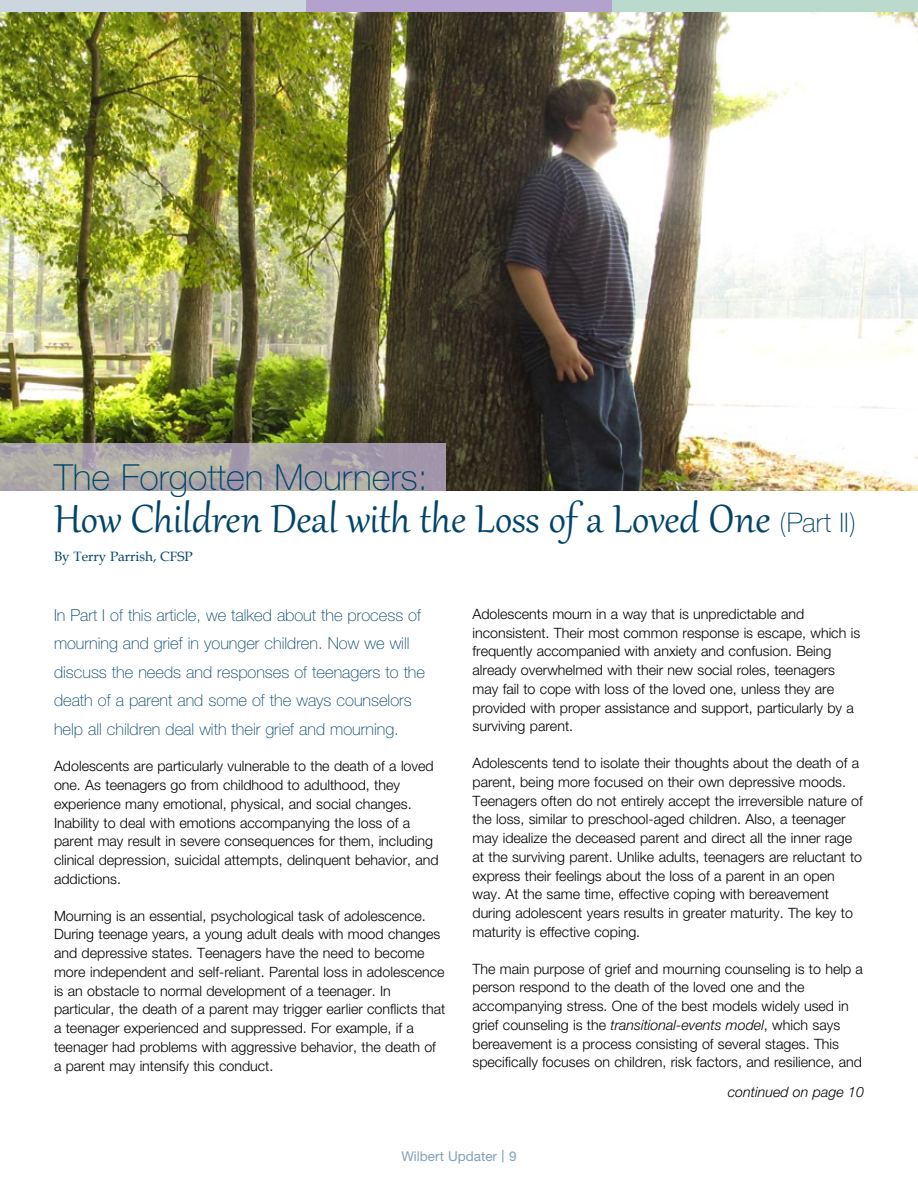
<style>
.page{position:relative;width:918px;height:1188px;background:#fff}
.page>*{position:absolute;margin:0;border:0;box-sizing:border-box;transform-origin:0 0}
.t1{font:48px "Gabriola";color:#00446a}
.t2{font:100 36px "Helvetica Neue";color:#00446a}
.t3{font:100 16.5px/28.5px "Helvetica Neue";color:#00446a}
.t4{font:300 14.25px/18.8px "Helvetica Neue";color:#000}
.t5{font:italic 300 14.25px "Helvetica Neue";color:#000}
.t6{font:13.5px "Book Antiqua";color:#00446a}
.t7{font:13.5px "Helvetica Neue";color:#80a1b6}
.s1{font-family:"Helvetica Neue";font-weight:100;font-size:27px}
.s2{font-style:italic}
.s3{font-size:16.5px}
</style>
<div class="page">
<div style="left:0;top:0;width:306px;height:12px;background:#cbd6df"></div>
<div style="left:306px;top:0;width:306px;height:12px;background:#b3a2ce"></div>
<div style="left:612px;top:0;width:306px;height:12px;background:#b9dacc"></div>
<img style="left:0;top:12px;width:918px;height:478px">
<svg style="left:0;top:443px;width:446px;height:47px;background:#aba5a8"></svg>
<h2 class="t2" style="left:54px;top:457px;width:375px">The Forgotten Mourners:</h2>
<h1 class="t1" style="left:54px;top:488px;width:804px">How Children Deal with the Loss of a Loved One <span class="s1">(Part II)</span></h1>
<p class="t6" style="left:54px;top:548px;width:140px">By Terry Parrish, CFSP</p>
<p class="t3" style="left:54px;top:600px;width:373px">In Part I of this article, we talked about the process of mourning and grief in younger children. Now we will discuss the needs and responses of teenagers to the death of a parent and some of the ways counselors help all children deal with their grief and mourning.</p>
<p class="t4" style="left:54px;top:757px;width:386px">Adolescents are particularly vulnerable to the death of a loved one. As teenagers go from childhood to adulthood, they experience many emotional, physical, and social changes.<br>Inability to deal with emotions accompanying the loss of a parent may result in severe consequences for them, including clinical depression, suicidal attempts, delinquent behavior, and addictions.</p>
<p class="t4" style="left:54px;top:906px;width:393px">Mourning is an essential, psychological task of adolescence.<br>During teenage years, a young adult deals with mood changes and depressive states. Teenagers have the need to become more independent and self-reliant. Parental loss in adolescence is an obstacle to normal development of a teenager. In particular, the death of a parent may trigger earlier conflicts that a teenager experienced and suppressed. For example, if a teenager had problems with aggressive behavior, the death of a parent may intensify this conduct.</p>
<p class="t4" style="left:472px;top:604px;width:389px">Adolescents mourn in a way that is unpredictable and inconsistent. Their most common response is escape, which is frequently accompanied with anxiety and confusion. Being already overwhelmed with their new social roles, teenagers may fail to cope with loss of the loved one, unless they are provided with proper assistance and support, particularly by a surviving parent.</p>
<p class="t4" style="left:472px;top:753px;width:392px">Adolescents tend to isolate their thoughts about the death of a parent, being more focused on their own depressive moods.<br>Teenagers often do not entirely accept the irreversible nature of the loss, similar to preschool-aged children. Also, a teenager may idealize the deceased parent and direct all the inner rage at the surviving parent. Unlike adults, teenagers are reluctant to express their feelings about the loss of a parent in an open way. At the same time, effective coping with bereavement during adolescent years results in greater maturity. The key to maturity is effective coping.</p>
<p class="t4" style="left:472px;top:959px;width:392px">The main purpose of grief and mourning counseling is to help a person respond to the death of the loved one and the accompanying stress. One of the best models widely used in grief counseling is the <span class="s2">transitional-events model</span>, which says bereavement is a process consisting of several stages. This specifically focuses on children, risk factors, and resilience, and</p>
<p class="t5" style="left:728px;top:1083px;width:138px">continued on page 10</p>
<p class="t7" style="left:401px;top:1148px;width:117px">Wilbert Updater <span class="s3">|</span> 9</p>
</div>
